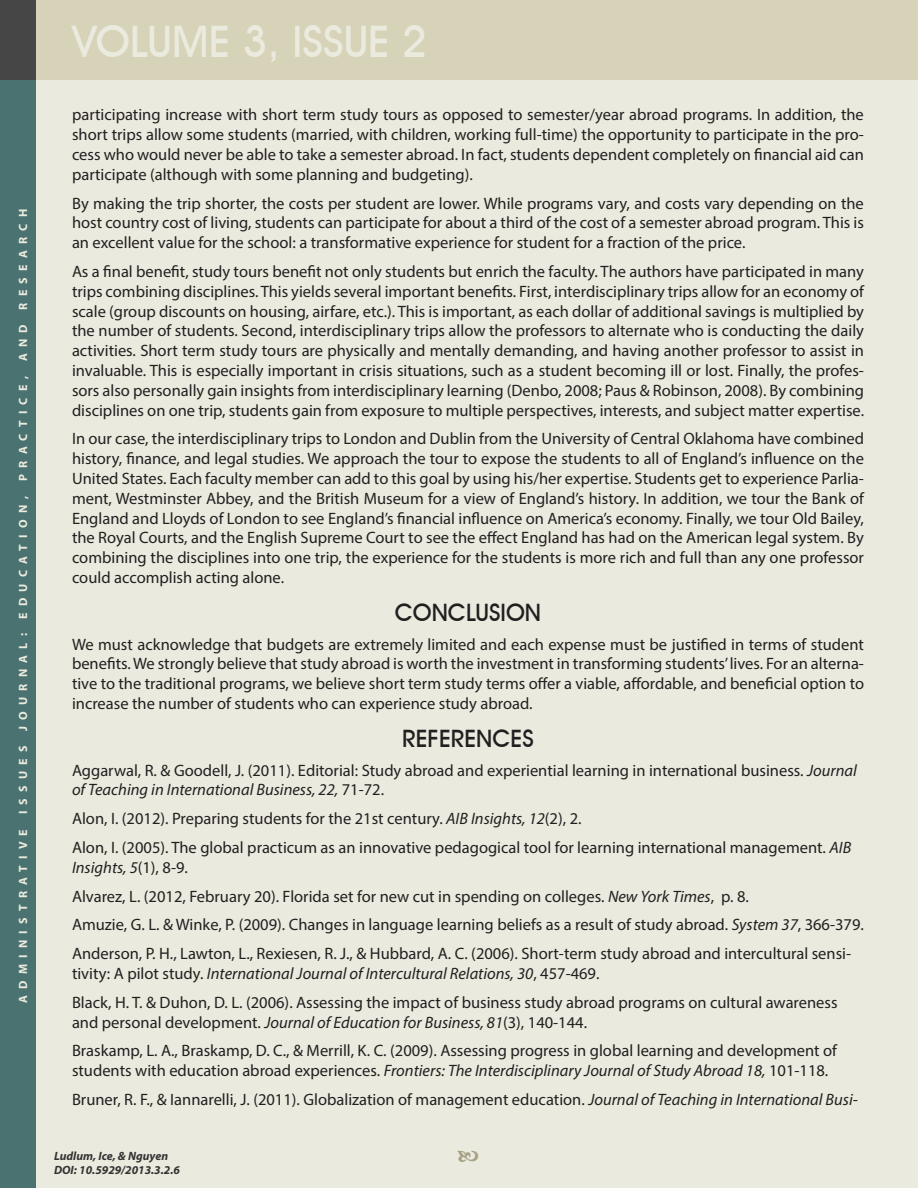
<style>
.page{position:relative;width:918px;height:1188px;background:#ebeade}
.page>*{position:absolute;margin:0;border:0;box-sizing:border-box;transform-origin:0 0}
.t1{font:500 43.5px "Avant Garde IT Cby BT";color:#ebeade}
.t2{font:500 24px "Avant Garde IT Cby BT";color:#231f20}
.t3{font:16.5px/19.8px "Myriad Pro";color:#231f20;text-align:justify}
.t4{font:700 12px "Myriad Pro";letter-spacing:.52em;color:#ebeade}
.t5{font:italic 700 12px/14.4px "Myriad Pro";color:#333}
.s1{font-style:italic}
</style>
<div class="page">
<div style="left:36px;top:0;width:882px;height:80px;background:#d7d3b9"></div>
<div style="left:0;top:80px;width:36px;height:1108px;background:#4a7270"></div>
<div style="left:0;top:0;width:36px;height:80px;background:#464646"></div>
<p class="t4" style="left:15px;top:1003px;width:795px;rotate:-90deg">ADMINISTRATIVE ISSUES JOURNAL: EDUCATION, PRACTICE, AND RESEARCH</p>
<h1 class="t1" style="left:72px;top:15px;width:357px">VOLUME 3, ISSUE 2</h1>
<p class="t3" style="left:72px;top:105px;width:794px">participating increase with short term study tours as opposed to semester/year abroad programs. In addition, the short trips allow some students (married, with children, working full-time) the opportunity to participate in the pro&shy;cess who would never be able to take a semester abroad. In fact, students dependent completely on financial aid can participate (although with some planning and budgeting).</p>
<p class="t3" style="left:72px;top:193px;width:793px">By making the trip shorter, the costs per student are lower. While programs vary, and costs vary depending on the host country cost of living, students can participate for about a third of the cost of a semester abroad program. This is an excellent value for the school: a transformative experience for student for a fraction of the price.</p>
<p class="t3" style="left:72px;top:261px;width:794px">As a final benefit, study tours benefit not only students but enrich the faculty. The authors have participated in many trips combining disciplines. This yields several important benefits. First, interdisciplinary trips allow for an economy of scale (group discounts on housing, airfare, etc.). This is important, as each dollar of additional savings is multiplied by the number of students. Second, interdisciplinary trips allow the professors to alternate who is conducting the daily activities. Short term study tours are physically and mentally demanding, and having another professor to assist in invaluable. This is especially important in crisis situations, such as a student becoming ill or lost. Finally, the profes&shy;sors also personally gain insights from interdisciplinary learning (Denbo, 2008; Paus &amp; Robinson, 2008). By combining disciplines on one trip, students gain from exposure to multiple perspectives, interests, and subject matter expertise.</p>
<p class="t3" style="left:72px;top:429px;width:794px">In our case, the interdisciplinary trips to London and Dublin from the University of Central Oklahoma have combined history, finance, and legal studies. We approach the tour to expose the students to all of England’s influence on the United States. Each faculty member can add to this goal by using his/her expertise. Students get to experience Parlia&shy;ment, Westminster Abbey, and the British Museum for a view of England’s history. In addition, we tour the Bank of England and Lloyds of London to see England’s financial influence on America’s economy. Finally, we tour Old Bailey, the Royal Courts, and the English Supreme Court to see the effect England has had on the American legal system. By combining the disciplines into one trip, the experience for the students is more rich and full than any one professor could accomplish acting alone.</p>
<p class="t2" style="left:395px;top:598px;width:148px">CONCLUSION</p>
<p class="t3" style="left:72px;top:634px;width:794px">We must acknowledge that budgets are extremely limited and each expense must be justified in terms of student benefits. We strongly believe that study abroad is worth the investment in transforming students’ lives. For an alterna&shy;tive to the traditional programs, we believe short term study terms offer a viable, affordable, and beneficial option to increase the number of students who can experience study abroad.</p>
<p class="t2" style="left:402px;top:724px;width:133px">REFERENCES</p>
<p class="t3" style="left:72px;top:760px;width:786px">Aggarwal, R. &amp; Goodell, J. (2011). Editorial: Study abroad and experiential learning in international business. <span class="s1">Journal of Teaching in International Business, 22,</span> 71-72.</p>
<p class="t3" style="left:72px;top:808px;width:511px">Alon, I. (2012). Preparing students for the 21st century. <span class="s1">AIB Insights, 12</span>(2), 2.</p>
<p class="t3" style="left:72px;top:837px;width:781px">Alon, I. (2005). The global practicum as an innovative pedagogical tool for learning international management. <span class="s1">AIB<br>Insights, 5</span>(1), 8-9.</p>
<p class="t3" style="left:72px;top:886px;width:679px">Alvarez, L. (2012, February 20). Florida set for new cut in spending on colleges. <span class="s1">New York Times</span>, p. 8.</p>
<p class="t3" style="left:72px;top:915px;width:793px">Amuzie, G. L. &amp; Winke, P. (2009). Changes in language learning beliefs as a result of study abroad. <span class="s1">System 37</span>, 366-379.</p>
<p class="t3" style="left:72px;top:943px;width:781px">Anderson, P. H., Lawton, L., Rexiesen, R. J., &amp; Hubbard, A. C. (2006). Short-term study abroad and intercultural sensi&shy;tivity: A pilot study. <span class="s1">International Journal of Intercultural Relations, 30</span>, 457-469.</p>
<p class="t3" style="left:72px;top:992px;width:767px">Black, H. T. &amp; Duhon, D. L. (2006). Assessing the impact of business study abroad programs on cultural awareness and personal development. <span class="s1">Journal of Education for Business, 81</span>(3), 140-144.</p>
<p class="t3" style="left:72px;top:1041px;width:767px">Braskamp, L. A., Braskamp, D. C., &amp; Merrill, K. C. (2009). Assessing progress in global learning and development of students with education abroad experiences. <span class="s1">Frontiers: The Interdisciplinary Journal of Study Abroad 18,</span> 101-118.</p>
<p class="t3" style="left:72px;top:1089px;width:787px">Bruner, R. F., &amp; Iannarelli, J. (2011). Globalization of management education. <span class="s1">Journal of Teaching in International Busi-</span></p>
<p class="t5" style="left:54px;top:1148px;width:128px">Ludlum, Ice, &amp; Nguyen<br>DOI: 10.5929/2013.3.2.6</p>
</div>
